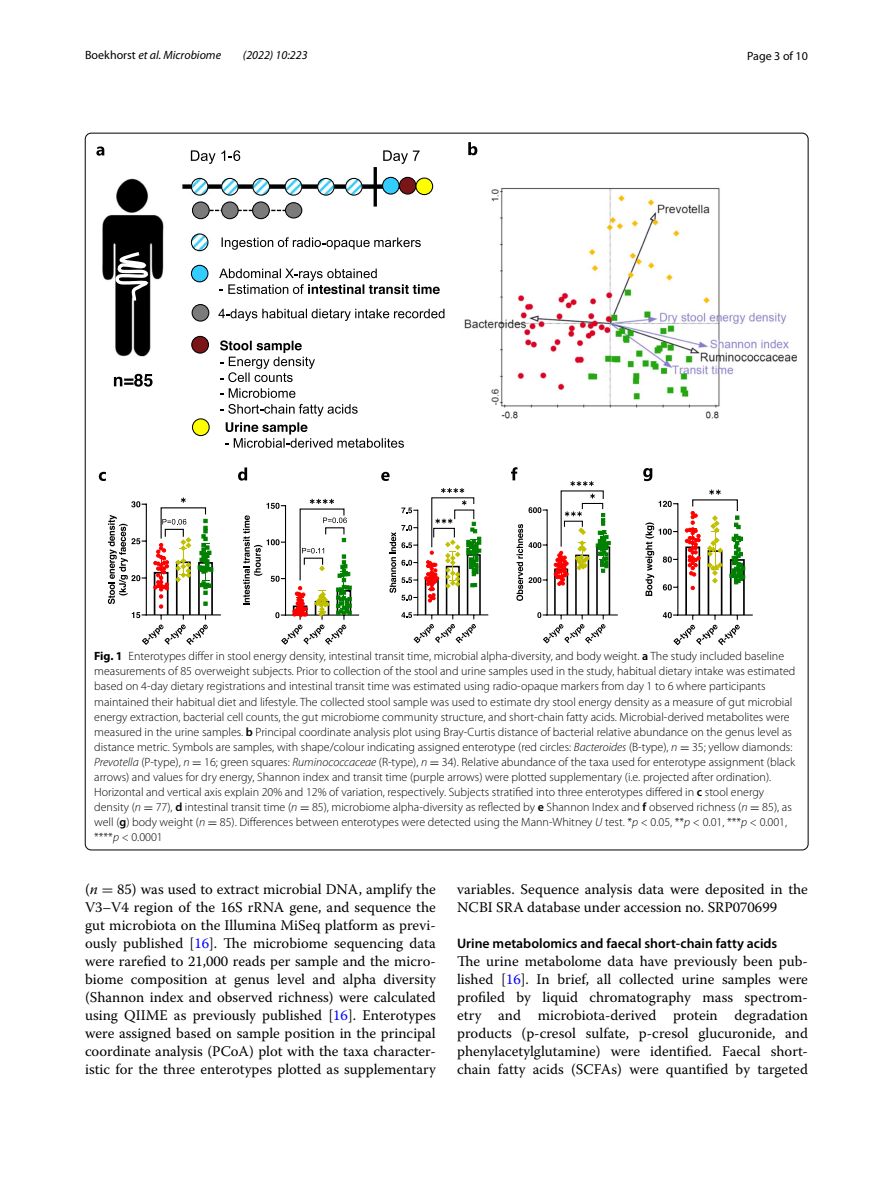
<style>
.page{position:relative;width:893px;height:1187px;background:#fff}
.page>*{position:absolute;margin:0;border:0;box-sizing:border-box;transform-origin:0 0}
.t1{font:14.7px/18px "Warnock Pro";color:#000;text-align:justify}
.t2{font:600 13.8px "Myriad Pro";color:#000}
.t3{font:300 12px/15px "Myriad Pro";color:#000}
.t4{font:italic 12px "Myriad Pro";color:#000}
.t5{font:12px "Myriad Pro";color:#000}
.s1{font-style:normal}
.s2{font-weight:700}
.s3{font-weight:600}
.s4{font-style:italic}
.s5{font-family:"MTSY";font-weight:400}
.s6{font-family:"MTSY"}
.s7{color:#00f}
</style>
<div class="page">
<img style="left:102px;top:178px;width:695px;height:241px">
<hr style="left:146px;top:614px;width:75px;height:1px;background:#000">
<svg style="left:108px;top:497px;width:105px;height:148px"></svg>
<hr style="left:285px;top:614px;width:74px;height:1px;background:#000">
<svg style="left:243px;top:499px;width:108px;height:145px"></svg>
<hr style="left:677px;top:614px;width:76px;height:1px;background:#000">
<svg style="left:645px;top:489px;width:100px;height:156px"></svg>
<hr style="left:417px;top:614px;width:71px;height:1px;background:#000">
<svg style="left:390px;top:488px;width:91px;height:155px"></svg>
<hr style="left:547px;top:614px;width:71px;height:1px;background:#000">
<svg style="left:114px;top:374px;width:39px;height:12px"></svg>
<svg style="left:112px;top:249px;width:40px;height:55px"></svg>
<svg style="left:191px;top:150px;width:49px;height:14px"></svg>
<svg style="left:383px;top:150px;width:37px;height:14px"></svg>
<div style="left:191px;top:265px;width:17px;height:17px;background:#3cf;border-radius:50%"></div>
<div style="left:191px;top:265px;width:17px;height:17px;border:1px solid #000;border-radius:50%"></div>
<svg style="left:190px;top:176px;width:231px;height:76px"></svg>
<svg style="left:219px;top:268px;width:221px;height:26px"></svg>
<hr style="left:374px;top:167px;width:3px;height:39px;background:#000">
<div style="left:192px;top:336px;width:16px;height:17px;background:#7a1618;border-radius:50%"></div>
<div style="left:191px;top:336px;width:18px;height:17px;border:1px solid #000;border-radius:50%"></div>
<svg style="left:220px;top:340px;width:95px;height:42px"></svg>
<svg style="left:220px;top:388px;width:75px;height:10px"></svg>
<svg style="left:220px;top:404px;width:138px;height:12px"></svg>
<svg style="left:96px;top:146px;width:8px;height:10px"></svg>
<svg style="left:468px;top:142px;width:9px;height:13px"></svg>
<div style="left:192px;top:202px;width:17px;height:17px;background:#7b7b7b;border-radius:50%"></div>
<div style="left:192px;top:201px;width:18px;height:18px;border:1px solid #000;border-radius:50%"></div>
<div style="left:285px;top:203px;width:17px;height:15px;background:#7b7b7b;border-radius:50%"></div>
<div style="left:285px;top:202px;width:17px;height:16px;border:1px solid #000;border-radius:50%"></div>
<div style="left:222px;top:202px;width:16px;height:17px;background:#7b7b7b;border-radius:50%"></div>
<div style="left:221px;top:201px;width:18px;height:18px;border:1px solid #000;border-radius:50%"></div>
<div style="left:253px;top:202px;width:16px;height:17px;background:#7b7b7b;border-radius:50%"></div>
<div style="left:252px;top:201px;width:18px;height:18px;border:1px solid #000;border-radius:50%"></div>
<div style="left:192px;top:304px;width:17px;height:17px;background:#7b7b7b;border-radius:50%"></div>
<div style="left:192px;top:304px;width:17px;height:17px;border:1px solid #000;border-radius:50%"></div>
<svg style="left:218px;top:309px;width:226px;height:12px"></svg>
<svg style="left:99px;top:472px;width:7px;height:9px"></svg>
<svg style="left:238px;top:467px;width:9px;height:13px"></svg>
<svg style="left:381px;top:472px;width:9px;height:9px"></svg>
<svg style="left:511px;top:467px;width:99px;height:176px"></svg>
<svg style="left:643px;top:468px;width:9px;height:13px"></svg>
<div style="left:416px;top:178px;width:17px;height:16px;background:#ff0;border-radius:50%"></div>
<div style="left:415px;top:177px;width:18px;height:18px;border:1px solid #000;border-radius:50%"></div>
<div style="left:192px;top:419px;width:17px;height:16px;background:#ff0;border-radius:50%"></div>
<div style="left:192px;top:418px;width:18px;height:18px;border:1px solid #000;border-radius:50%"></div>
<svg style="left:225px;top:422px;width:179px;height:26px"></svg>
<p class="t4" style="left:85px;top:48px;width:138px"><span class="s1">Boekhorst</span> et al. Microbiome</p>
<p class="t4" style="left:243px;top:48px;width:66px">(2022) 10:223</p>
<p class="t5" style="left:747px;top:48px;width:62px">Page 3 of 10</p>
<p class="t3" style="left:94px;top:649px;width:703px"><span class="s2">Fig. 1</span> Enterotypes differ in stool energy density, intestinal transit time, microbial alpha-diversity, and body weight. <span class="s3">a</span> The study included baseline measurements of 85 overweight subjects. Prior to collection of the stool and urine samples used in the study, habitual dietary intake was estimated based on 4-day dietary registrations and intestinal transit time was estimated using radio-opaque markers from day 1 to 6 where participants maintained their habitual diet and lifestyle. The collected stool sample was used to estimate dry stool energy density as a measure of gut microbial energy extraction, bacterial cell counts, the gut microbiome community structure, and short-chain fatty acids. Microbial-derived metabolites were measured in the urine samples. <span class="s3">b</span> Principal coordinate analysis plot using Bray-Curtis distance of bacterial relative abundance on the genus level as distance metric. Symbols are samples, with shape/colour indicating assigned enterotype (red circles: <span class="s4">Bacteroides</span> (B-type), <span class="s4">n</span> <span class="s5">=</span> 35; yellow diamonds:<br><span class="s4">Prevotella</span> (P-type), <span class="s4">n</span> <span class="s5">=</span> 16; green squares: <span class="s4">Ruminococcaceae</span> (R-type), <span class="s4">n</span> <span class="s5">=</span> 34). Relative abundance of the taxa used for enterotype assignment (black arrows) and values for dry energy, Shannon index and transit time (purple arrows) were plotted supplementary (i.e. projected after ordination).<br>Horizontal and vertical axis explain 20% and 12% of variation, respectively. Subjects stratified into three enterotypes differed in <span class="s3">c</span> stool energy density (<span class="s4">n</span> <span class="s5">=</span> 77), <span class="s3">d</span> intestinal transit time (<span class="s4">n</span> <span class="s5">=</span> 85), microbiome alpha-diversity as reflected by <span class="s3">e</span> Shannon Index and <span class="s3">f</span> observed richness (<span class="s4">n</span> <span class="s5">=</span> 85), as well (<span class="s3">g</span>) body weight (<span class="s4">n</span> <span class="s5">=</span> 85). Differences between enterotypes were detected using the Mann-Whitney <span class="s4">U</span> test. *<span class="s4">p</span> &lt; 0.05, **<span class="s4">p</span> &lt; 0.01, ***<span class="s4">p</span> &lt; 0.001, ****<span class="s4">p</span> &lt; 0.0001</p>
<p class="t1" style="left:85px;top:880px;width:352px">(<span class="s4">n</span> <span class="s6">=</span> 85) was used to extract microbial DNA, amplify the V3–V4 region of the 16S rRNA gene, and sequence the gut microbiota on the Illumina MiSeq platform as previ&shy;ously published [<span class="s7">16</span>]. The microbiome sequencing data were rarefied to 21,000 reads per sample and the micro&shy;biome composition at genus level and alpha diversity (Shannon index and observed richness) were calculated using QIIME as previously published [<span class="s7">16</span>]. Enterotypes were assigned based on sample position in the principal coordinate analysis (PCoA) plot with the taxa character&shy;istic for the three enterotypes plotted as supplementary</p>
<p class="t1" style="left:457px;top:880px;width:352px">variables. Sequence analysis data were deposited in the<br>NCBI SRA database under accession no. SRP070699</p>
<p class="t2" style="left:457px;top:934px;width:322px">Urine metabolomics and faecal short‑chain fatty acids</p>
<p class="t1" style="left:457px;top:952px;width:352px">The urine metabolome data have previously been pub&shy;lished [<span class="s7">16</span>]. In brief, all collected urine samples were profiled by liquid chromatography mass spectrom&shy;etry and microbiota-derived protein degradation products (p-cresol sulfate, p-cresol glucuronide, and phenylacetylglutamine) were identified. Faecal short&shy;chain fatty acids (SCFAs) were quantified by targeted</p>
</div>
